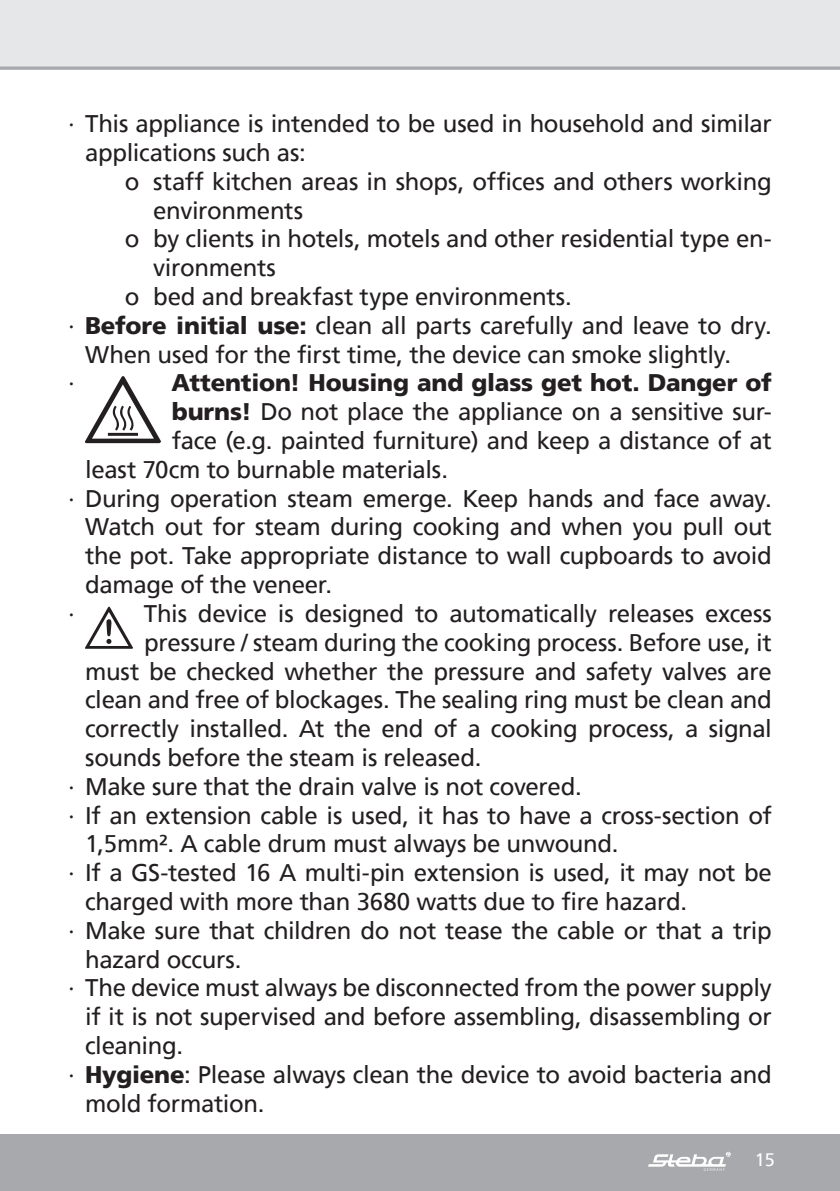
<style>
.page{position:relative;width:840px;height:1191px;background:#fff}
.page>*{position:absolute;margin:0;border:0;box-sizing:border-box;transform-origin:0 0}
.t1{font:24px/28.8px "Frutiger";letter-spacing:-.015em;color:#231f20}
.t2{font:900 24px "Frutiger";letter-spacing:-.01em;color:#231f20}
.t3{font:18px "Frutiger";color:#fff}
.s1{font-weight:900}
</style>
<div class="page">
<div style="left:0;top:0;width:839px;height:68px;background:#e6e7e9"></div>
<div style="left:0;top:1134px;width:839px;height:57px;background:#a8a9ad"></div>
<svg style="left:648px;top:1151px;width:82px;height:19px"></svg>
<svg style="left:0;top:66px;width:839px;height:4px;background:#b3b4b8"></svg>
<img style="left:85px;top:376px;width:75px;height:68px">
<img style="left:85px;top:606px;width:48px;height:43px">
<p class="t1" style="left:85px;top:109px;width:688px;text-indent:-17px">∙ This appliance is intended to be used in household and similar applications such as:</p>
<p class="t1" style="left:125px;top:167px;width:648px">o staff kitchen areas in shops, offices and others working</p>
<p class="t1" style="left:153px;top:196px;width:151px">environments</p>
<p class="t1" style="left:125px;top:224px;width:648px">o by clients in hotels, motels and other residential type en-</p>
<p class="t1" style="left:153px;top:253px;width:124px">vironments</p>
<p class="t1" style="left:125px;top:282px;width:448px">o bed and breakfast type environments.</p>
<p class="t1" style="left:68px;top:311px;width:705px">∙ <span class="s1">Before initial use:</span> clean all parts carefully and leave to dry.</p>
<p class="t1" style="left:85px;top:340px;width:647px">When used for the first time, the device can smoke slightly.</p>
<p class="t1" style="left:68px;top:368px;width:8px">∙</p>
<p class="t2" style="left:171px;top:368px;width:601px">Attention! Housing and glass get hot. Danger of</p>
<p class="t1" style="left:172px;top:397px;width:601px"><span class="s1">burns!</span> Do not place the appliance on a sensitive sur-</p>
<p class="t1" style="left:172px;top:426px;width:601px">face (e.g. painted furniture) and keep a distance of at</p>
<p class="t1" style="left:85px;top:455px;width:364px">least 70cm to burnable materials.</p>
<p class="t1" style="left:68px;top:484px;width:704px">∙ During operation steam emerge. Keep hands and face away.</p>
<p class="t1" style="left:85px;top:512px;width:688px">Watch out for steam during cooking and when you pull out</p>
<p class="t1" style="left:85px;top:541px;width:687px">the pot. Take appropriate distance to wall cupboards to avoid</p>
<p class="t1" style="left:85px;top:570px;width:248px">damage of the veneer.</p>
<p class="t1" style="left:68px;top:599px;width:8px">∙</p>
<p class="t1" style="left:144px;top:599px;width:629px">This device is designed to automatically releases excess</p>
<p class="t1" style="left:144px;top:628px;width:629px">pressure / steam during the cooking process. Before use, it</p>
<p class="t1" style="left:85px;top:656px;width:688px">must be checked whether the pressure and safety valves are</p>
<p class="t1" style="left:85px;top:685px;width:688px">clean and free of blockages. The sealing ring must be clean and</p>
<p class="t1" style="left:85px;top:714px;width:688px">correctly installed. At the end of a cooking process, a signal</p>
<p class="t1" style="left:85px;top:743px;width:397px">sounds before the steam is released.</p>
<p class="t1" style="left:68px;top:772px;width:515px">∙ Make sure that the drain valve is not covered.</p>
<p class="t1" style="left:68px;top:800px;width:705px">∙ If an extension cable is used, it has to have a cross-section of</p>
<p class="t1" style="left:85px;top:829px;width:534px">1,5mm². A cable drum must always be unwound.</p>
<p class="t1" style="left:68px;top:858px;width:705px">∙ If a GS-tested 16 A multi-pin extension is used, it may not be</p>
<p class="t1" style="left:85px;top:887px;width:603px">charged with more than 3680 watts due to fire hazard.</p>
<p class="t1" style="left:68px;top:916px;width:704px">∙ Make sure that children do not tease the cable or that a trip</p>
<p class="t1" style="left:85px;top:944px;width:158px">hazard occurs.</p>
<p class="t1" style="left:68px;top:973px;width:704px">∙ The device must always be disconnected from the power supply</p>
<p class="t1" style="left:85px;top:1002px;width:687px">if it is not supervised and before assembling, disassembling or</p>
<p class="t1" style="left:85px;top:1031px;width:99px">cleaning.</p>
<p class="t1" style="left:68px;top:1060px;width:705px">∙ <span class="s1">Hygiene</span>: Please always clean the device to avoid bacteria and</p>
<p class="t1" style="left:85px;top:1088px;width:181px">mold formation.</p>
<p class="t3" style="left:754px;top:1149px;width:22px">15</p>
</div>
